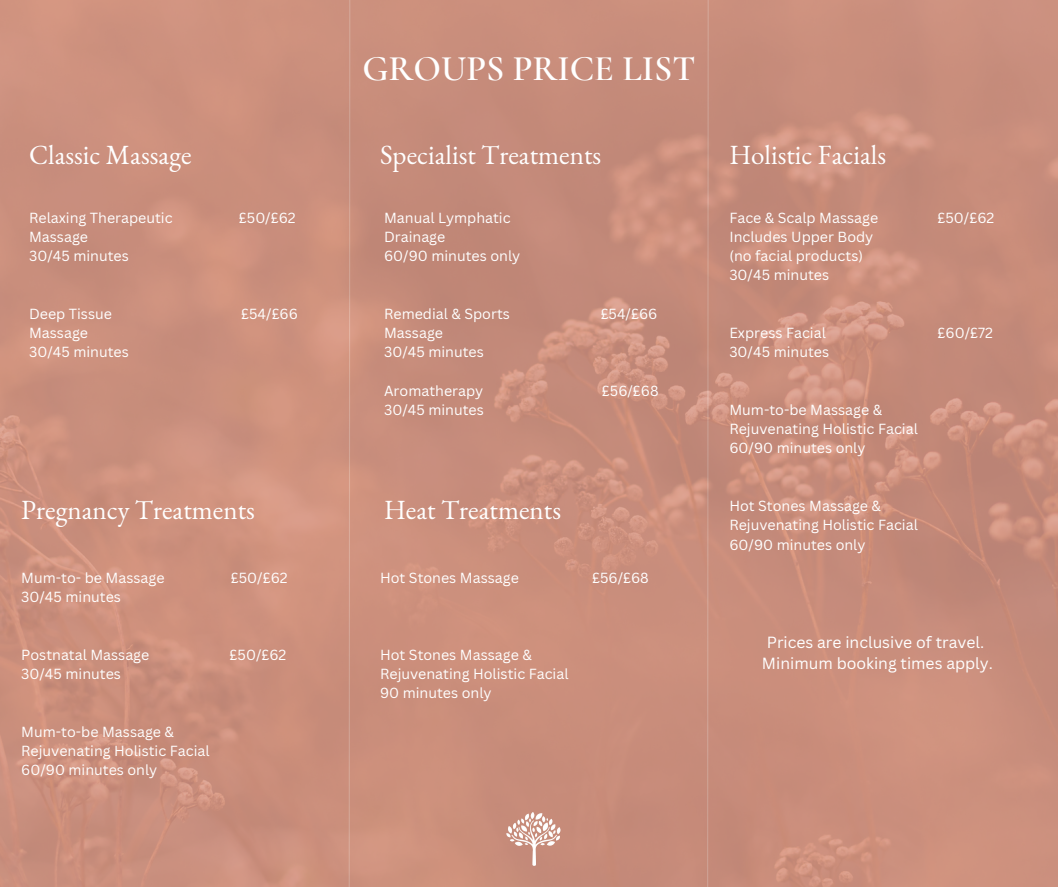
<style>
.page{position:relative;width:1058px;height:887px;background:#fff}
.page>*{position:absolute;margin:0;border:0;box-sizing:border-box;transform-origin:0 0}
.t1{font:600 36px "Cormorant Garamond";color:#fff}
.t2{font:27px "EB Garamond";color:#fff}
.t3{font:15.75px "Canva Sans";color:#fff}
.t4{font:14.25px "Canva Sans";color:#fff}
</style>
<div class="page">
<img style="left:0;top:0;width:1058px;height:886px">
<img style="left:503px;top:808px;width:60px;height:60px">
<p class="t1" style="left:362px;top:47px;width:334px">GROUPS PRICE LIST</p>
<p class="t2" style="left:29px;top:137px;width:164px">Classic Massage</p>
<p class="t2" style="left:380px;top:137px;width:223px">Specialist Treatments</p>
<p class="t2" style="left:729px;top:137px;width:158px">Holistic Facials</p>
<p class="t4" style="left:29px;top:207px;width:145px">Relaxing Therapeutic</p>
<p class="t4" style="left:239px;top:207px;width:58px">£50/£62</p>
<p class="t4" style="left:29px;top:227px;width:60px">Massage</p>
<h2 class="t4" style="left:29px;top:246px;width:101px">30/45 minutes</h2>
<p class="t4" style="left:384px;top:207px;width:128px">Manual Lymphatic</p>
<p class="t4" style="left:384px;top:227px;width:63px">Drainage</p>
<p class="t4" style="left:384px;top:246px;width:138px">60/90 minutes only</p>
<p class="t4" style="left:729px;top:207px;width:150px">Face &amp; Scalp Massage</p>
<p class="t4" style="left:937px;top:207px;width:58px">£50/£62</p>
<p class="t4" style="left:729px;top:227px;width:145px">Includes Upper Body</p>
<p class="t4" style="left:729px;top:246px;width:135px">(no facial products)</p>
<h2 class="t4" style="left:729px;top:265px;width:101px">30/45 minutes</h2>
<p class="t4" style="left:29px;top:303px;width:84px">Deep Tissue</p>
<p class="t4" style="left:241px;top:303px;width:58px">£54/£66</p>
<p class="t4" style="left:29px;top:323px;width:60px">Massage</p>
<p class="t4" style="left:29px;top:342px;width:101px">30/45 minutes</p>
<p class="t4" style="left:384px;top:303px;width:127px">Remedial &amp; Sports</p>
<p class="t4" style="left:600px;top:303px;width:58px">£54/£66</p>
<p class="t4" style="left:384px;top:323px;width:60px">Massage</p>
<h2 class="t4" style="left:384px;top:342px;width:101px">30/45 minutes</h2>
<p class="t4" style="left:384px;top:380px;width:101px">Aromatherapy</p>
<p class="t4" style="left:602px;top:380px;width:58px">£56/£68</p>
<p class="t4" style="left:384px;top:400px;width:101px">30/45 minutes</p>
<p class="t4" style="left:729px;top:323px;width:98px">Express Facial</p>
<p class="t4" style="left:937px;top:323px;width:57px">£60/£72</p>
<p class="t4" style="left:729px;top:342px;width:101px">30/45 minutes</p>
<p class="t4" style="left:729px;top:400px;width:154px">Mum-to-be Massage &amp;</p>
<p class="t4" style="left:729px;top:419px;width:190px">Rejuvenating Holistic Facial</p>
<p class="t4" style="left:729px;top:438px;width:138px">60/90 minutes only</p>
<p class="t2" style="left:21px;top:492px;width:235px">Pregnancy Treatments</p>
<p class="t2" style="left:384px;top:492px;width:178px">Heat Treatments</p>
<p class="t4" style="left:729px;top:496px;width:153px">Hot Stones Massage &amp;</p>
<p class="t4" style="left:729px;top:515px;width:190px">Rejuvenating Holistic Facial</p>
<p class="t4" style="left:729px;top:534px;width:138px">60/90 minutes only</p>
<p class="t4" style="left:21px;top:567px;width:145px">Mum-to- be Massage</p>
<p class="t4" style="left:231px;top:567px;width:58px">£50/£62</p>
<p class="t4" style="left:21px;top:586px;width:101px">30/45 minutes</p>
<p class="t4" style="left:380px;top:567px;width:140px">Hot Stones Massage</p>
<p class="t4" style="left:592px;top:567px;width:58px">£56/£68</p>
<p class="t4" style="left:21px;top:644px;width:130px">Postnatal Massage</p>
<p class="t4" style="left:230px;top:644px;width:58px">£50/£62</p>
<h1 class="t4" style="left:21px;top:663px;width:101px">30/45 minutes</h1>
<p class="t4" style="left:380px;top:644px;width:153px">Hot Stones Massage &amp;</p>
<p class="t4" style="left:380px;top:663px;width:190px">Rejuvenating Holistic Facial</p>
<p class="t4" style="left:380px;top:682px;width:113px">90 minutes only</p>
<p class="t3" style="left:766px;top:631px;width:219px">Prices are inclusive of travel.</p>
<p class="t3" style="left:762px;top:652px;width:232px">Minimum booking times apply.</p>
<h2 class="t4" style="left:21px;top:721px;width:154px">Mum-to-be Massage &amp;</h2>
<p class="t4" style="left:21px;top:740px;width:190px">Rejuvenating Holistic Facial</p>
<p class="t4" style="left:21px;top:759px;width:138px">60/90 minutes only</p>
</div>
